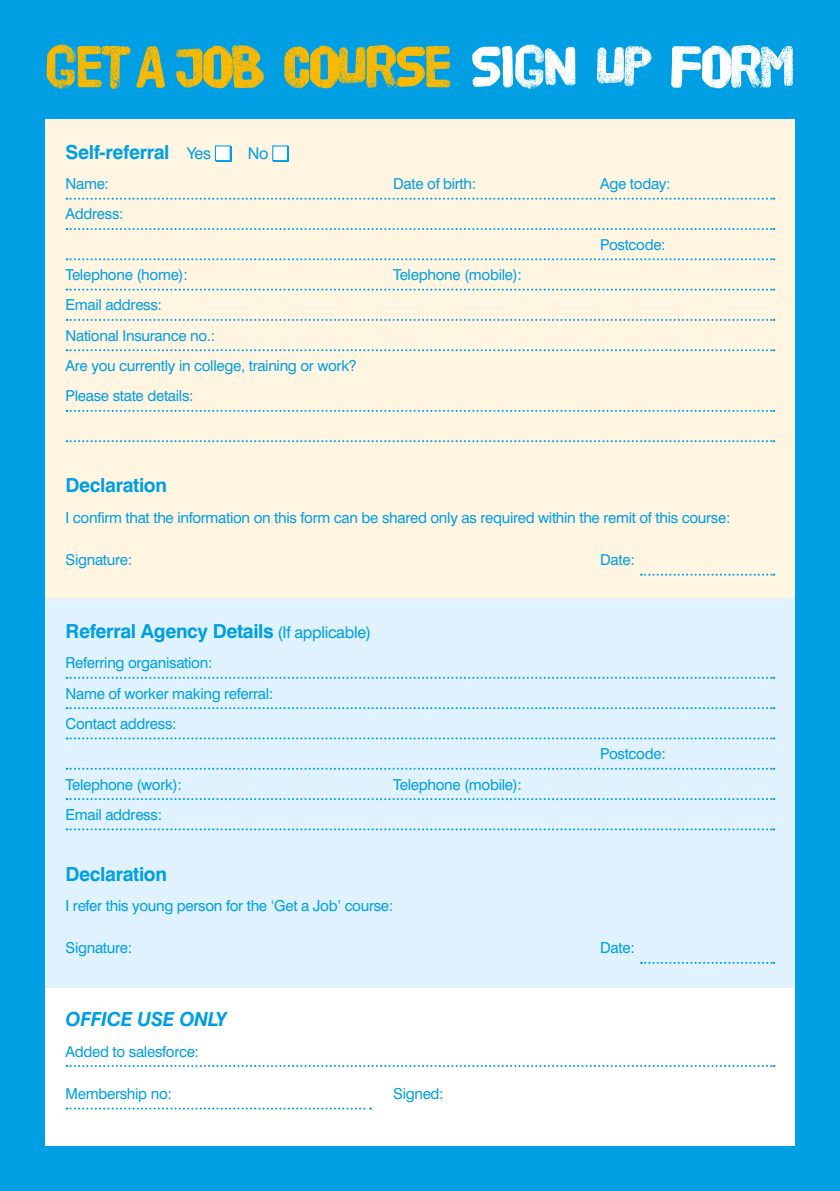
<style>
.page{position:relative;width:840px;height:1191px;background:#fff}
.page>*{position:absolute;margin:0;border:0;box-sizing:border-box;transform-origin:0 0}
.t1{font:61px "HVD Poster";letter-spacing:-.06em;color:#fbba00}
.t2{font:700 19.4px "Swiss 721 BT";letter-spacing:-.02em;color:#009fe3}
.t3{font:italic 700 19.4px "Swiss 721 BT";letter-spacing:-.02em;color:#009fe3}
.t4{font:16.2px "Swiss 721 BT";color:#009fe3}
.t5{font:15px/30.2px "Swiss 721 BT";letter-spacing:-.02em;color:#009fe3}
.s1{color:#fff}
.s2{font-weight:400;font-size:16.2px}
</style>
<div class="page">
<div style="left:0;top:0;width:839px;height:1191px;background:#009fe3"></div>
<div style="left:45px;top:119px;width:749px;height:1026px;background:#fff"></div>
<div style="left:45px;top:119px;width:749px;height:488px;background:#fff5e1"></div>
<div style="left:45px;top:598px;width:749px;height:389px;background:#dff2fd"></div>
<svg style="left:66px;top:198px;width:708px;height:2px"></svg>
<svg style="left:66px;top:228px;width:708px;height:2px"></svg>
<svg style="left:66px;top:258px;width:708px;height:2px"></svg>
<svg style="left:66px;top:289px;width:708px;height:2px"></svg>
<svg style="left:66px;top:319px;width:708px;height:2px"></svg>
<svg style="left:66px;top:349px;width:708px;height:2px"></svg>
<svg style="left:66px;top:410px;width:708px;height:2px"></svg>
<svg style="left:66px;top:440px;width:708px;height:2px"></svg>
<svg style="left:640px;top:573px;width:134px;height:2px"></svg>
<svg style="left:66px;top:677px;width:708px;height:2px"></svg>
<svg style="left:66px;top:707px;width:708px;height:2px"></svg>
<svg style="left:66px;top:737px;width:708px;height:2px"></svg>
<svg style="left:66px;top:767px;width:708px;height:2px"></svg>
<svg style="left:66px;top:798px;width:708px;height:2px"></svg>
<svg style="left:66px;top:828px;width:708px;height:2px"></svg>
<svg style="left:640px;top:962px;width:134px;height:2px"></svg>
<svg style="left:66px;top:1065px;width:708px;height:2px"></svg>
<svg style="left:66px;top:1107px;width:305px;height:2px"></svg>
<div style="left:216px;top:147px;width:15px;height:15px;background:#009fe3"></div>
<div style="left:215px;top:145px;width:15px;height:16px;background:#fff;border:1px solid #009fe3"></div>
<div style="left:273px;top:147px;width:16px;height:15px;background:#009fe3"></div>
<div style="left:272px;top:145px;width:16px;height:16px;background:#fff;border:1px solid #009fe3"></div>
<h1 class="t1" style="left:44px;top:39px;width:752px">GET A JOB COURSE <span class="s1">SIGN UP FORM</span></h1>
<p class="t2" style="left:65px;top:140px;width:147px">Self-referral <span class="s2">Yes</span></p>
<p class="t4" style="left:247px;top:143px;width:22px">No</p>
<p class="t5" style="left:65px;top:169px;width:45px">Name:</p>
<p class="t5" style="left:393px;top:169px;width:84px">Date of birth:</p>
<p class="t5" style="left:600px;top:169px;width:72px">Age today:</p>
<p class="t5" style="left:65px;top:199px;width:60px">Address:</p>
<p class="t5" style="left:600px;top:229px;width:67px">Postcode:</p>
<p class="t5" style="left:65px;top:259px;width:124px">Telephone (home):</p>
<p class="t5" style="left:393px;top:259px;width:130px">Telephone (mobile):</p>
<p class="t5" style="left:65px;top:290px;width:292px">Email address:<br>National Insurance no.:<br>Are you currently in college, training or work?<br>Please state details:</p>
<p class="t2" style="left:65px;top:473px;width:103px">Declaration</p>
<p class="t5" style="left:65px;top:502px;width:666px">I confirm that the information on this form can be shared only as required within the remit of this course:</p>
<p class="t5" style="left:65px;top:544px;width:68px">Signature:</p>
<p class="t5" style="left:600px;top:544px;width:36px">Date:</p>
<p class="t2" style="left:65px;top:619px;width:307px">Referral Agency Details <span class="s2">(If applicable)</span></p>
<p class="t5" style="left:65px;top:648px;width:209px">Referring organisation:<br>Name of worker making referral:<br>Contact address:</p>
<p class="t5" style="left:65px;top:769px;width:118px">Telephone (work):</p>
<p class="t5" style="left:393px;top:769px;width:130px">Telephone (mobile):</p>
<p class="t5" style="left:65px;top:799px;width:98px">Email address:</p>
<p class="t5" style="left:600px;top:738px;width:67px">Postcode:</p>
<p class="t2" style="left:65px;top:861px;width:103px">Declaration</p>
<p class="t5" style="left:65px;top:890px;width:329px">I refer this young person for the ‘Get a Job’ course:</p>
<p class="t5" style="left:65px;top:932px;width:68px">Signature:</p>
<p class="t5" style="left:600px;top:932px;width:36px">Date:</p>
<p class="t3" style="left:65px;top:1007px;width:163px">OFFICE USE ONLY</p>
<p class="t5" style="left:65px;top:1036px;width:135px">Added to salesforce:</p>
<p class="t5" style="left:65px;top:1078px;width:108px">Membership no:</p>
<p class="t5" style="left:393px;top:1078px;width:52px">Signed:</p>
</div>
